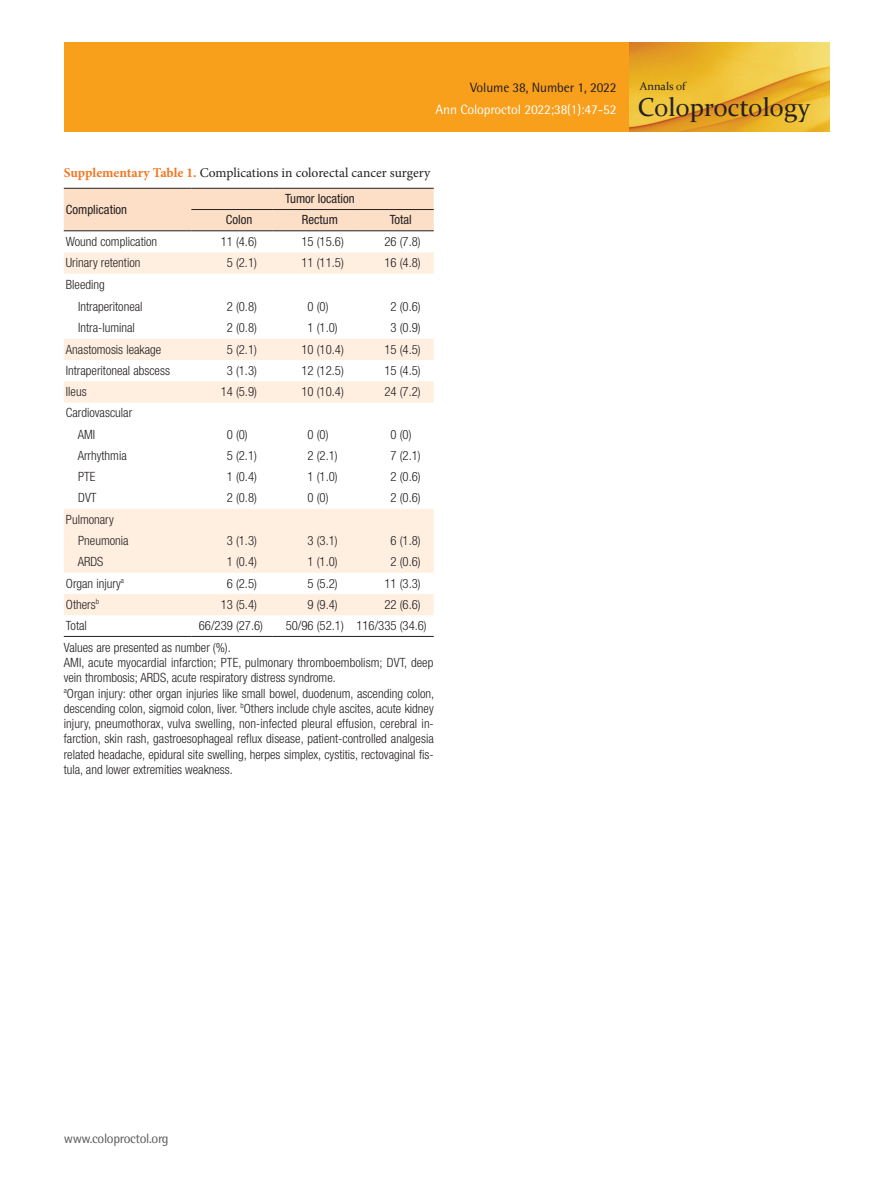
<style>
.page{position:relative;width:893px;height:1191px;background:#fff}
.page>*{position:absolute;margin:0;border:0;box-sizing:border-box;transform-origin:0 0}
.t1{font:25.95px "Constantia";color:#231f20}
.표그림설명{font:13.5px "Minion Pro";color:#231f20}
.t2{font:13.5px "Rotis Semi Sans Std";letter-spacing:-.01em;color:#fff}
.t3{font:13.5px "Rotis Semi Sans Std";letter-spacing:-.01em;color:#231f20}
.t4{font:13.5px "Rotis Semi Sans Std";letter-spacing:-.025em;color:#57585a}
.표본문{font:300 condensed 12.75px/15.3px "Helvetica Neue LT Std";color:#231f20}
.표머리글{font:condensed 12.75px "Helvetica Neue LT Std";color:#231f20}
.t5{font:11.25px "Constantia";color:#231f20}
.s1{font-weight:700;color:#f47721}
</style>
<div class="page">
<div style="left:64px;top:43px;width:565px;height:89px;background:#f89f1c"></div>
<img style="left:629px;top:43px;width:200px;height:89px">
<div style="left:64px;top:189px;width:370px;height:41px;background:#fddfc7"></div>
<svg style="left:64px;top:252px;width:370px;height:363px"></svg>
<hr style="left:64px;top:636px;width:127px;height:1px;background:#231f20">
<hr style="left:191px;top:636px;width:81px;height:1px;background:#231f20">
<hr style="left:272px;top:636px;width:81px;height:1px;background:#231f20">
<hr style="left:353px;top:636px;width:81px;height:1px;background:#231f20">
<hr style="left:191px;top:230px;width:81px;height:1px;background:#231f20">
<hr style="left:272px;top:230px;width:81px;height:1px;background:#231f20">
<hr style="left:353px;top:230px;width:81px;height:1px;background:#231f20">
<hr style="left:191px;top:188px;width:81px;height:1px;background:#231f20">
<hr style="left:272px;top:188px;width:81px;height:1px;background:#231f20">
<hr style="left:353px;top:188px;width:81px;height:1px;background:#231f20">
<hr style="left:191px;top:209px;width:81px;height:1px;background:#231f20">
<hr style="left:272px;top:209px;width:81px;height:1px;background:#231f20">
<hr style="left:353px;top:209px;width:81px;height:1px;background:#231f20">
<hr style="left:64px;top:188px;width:127px;height:1px;background:#231f20">
<hr style="left:64px;top:230px;width:127px;height:1px;background:#231f20">
<p class="t3" style="left:470px;top:80px;width:148px">Volume 38, Number 1, 2022</p>
<p class="t2" style="left:436px;top:102px;width:182px">Ann Coloproctol 2022;38(1):47-52</p>
<p class="표그림설명" style="left:64px;top:164px;width:368px"><span class="s1">Supplementary Table 1.</span> Complications in colorectal cancer surgery</p>
<p class="표머리글" style="left:66px;top:202px;width:63px">Complication</p>
<p class="표머리글" style="left:285px;top:191px;width:71px">Tumor location</p>
<p class="표머리글" style="left:226px;top:212px;width:28px">Colon</p>
<p class="표머리글" style="left:302px;top:212px;width:38px">Rectum</p>
<p class="표머리글" style="left:390px;top:212px;width:24px">Total</p>
<p class="표본문" style="left:66px;top:234px;width:93px">Wound complication</p>
<p class="표본문" style="left:221px;top:234px;width:38px">11 (4.6)</p>
<p class="표본문" style="left:301px;top:234px;width:44px">15 (15.6)</p>
<p class="표본문" style="left:384px;top:234px;width:38px">26 (7.8)</p>
<p class="표본문" style="left:66px;top:255px;width:76px">Urinary retention</p>
<p class="표본문" style="left:227px;top:255px;width:32px">5 (2.1)</p>
<p class="표본문" style="left:301px;top:255px;width:44px">11 (11.5)</p>
<p class="표본문" style="left:384px;top:255px;width:38px">16 (4.8)</p>
<p class="표본문" style="left:66px;top:276px;width:40px">Bleeding</p>
<p class="표본문" style="left:78px;top:299px;width:66px">Intraperitoneal</p>
<p class="표본문" style="left:227px;top:299px;width:32px">2 (0.8)</p>
<p class="표본문" style="left:308px;top:299px;width:22px">0 (0)</p>
<p class="표본문" style="left:391px;top:299px;width:32px">2 (0.6)</p>
<p class="표본문" style="left:78px;top:320px;width:58px">Intra-luminal</p>
<p class="표본문" style="left:227px;top:320px;width:32px">2 (0.8)</p>
<p class="표본문" style="left:308px;top:320px;width:32px">1 (1.0)</p>
<p class="표본문" style="left:391px;top:320px;width:32px">3 (0.9)</p>
<p class="표본문" style="left:66px;top:341px;width:97px">Anastomosis leakage</p>
<p class="표본문" style="left:227px;top:341px;width:32px">5 (2.1)</p>
<p class="표본문" style="left:301px;top:341px;width:44px">10 (10.4)</p>
<p class="표본문" style="left:384px;top:341px;width:38px">15 (4.5)</p>
<p class="표본문" style="left:66px;top:362px;width:106px">Intraperitoneal abscess</p>
<p class="표본문" style="left:227px;top:362px;width:32px">3 (1.3)</p>
<p class="표본문" style="left:301px;top:362px;width:44px">12 (12.5)</p>
<p class="표본문" style="left:384px;top:362px;width:38px">15 (4.5)</p>
<p class="표본문" style="left:66px;top:384px;width:22px">Ileus</p>
<p class="표본문" style="left:221px;top:384px;width:38px">14 (5.9)</p>
<p class="표본문" style="left:301px;top:384px;width:44px">10 (10.4)</p>
<p class="표본문" style="left:384px;top:384px;width:38px">24 (7.2)</p>
<p class="표본문" style="left:66px;top:405px;width:68px">Cardiovascular</p>
<p class="표본문" style="left:78px;top:426px;width:19px">AMI</p>
<p class="표본문" style="left:227px;top:426px;width:22px">0 (0)</p>
<p class="표본문" style="left:308px;top:426px;width:22px">0 (0)</p>
<p class="표본문" style="left:391px;top:426px;width:22px">0 (0)</p>
<p class="표본문" style="left:78px;top:447px;width:51px">Arrhythmia</p>
<p class="표본문" style="left:227px;top:447px;width:32px">5 (2.1)</p>
<p class="표본문" style="left:308px;top:447px;width:32px">2 (2.1)</p>
<p class="표본문" style="left:391px;top:447px;width:32px">7 (2.1)</p>
<p class="표본문" style="left:78px;top:469px;width:19px">PTE</p>
<p class="표본문" style="left:227px;top:469px;width:32px">1 (0.4)</p>
<p class="표본문" style="left:308px;top:469px;width:32px">1 (1.0)</p>
<p class="표본문" style="left:391px;top:469px;width:32px">2 (0.6)</p>
<p class="표본문" style="left:78px;top:490px;width:20px">DVT</p>
<p class="표본문" style="left:227px;top:490px;width:32px">2 (0.8)</p>
<p class="표본문" style="left:308px;top:490px;width:22px">0 (0)</p>
<p class="표본문" style="left:391px;top:490px;width:32px">2 (0.6)</p>
<p class="표본문" style="left:66px;top:511px;width:49px">Pulmonary</p>
<p class="표본문" style="left:78px;top:533px;width:52px">Pneumonia</p>
<p class="표본문" style="left:227px;top:533px;width:32px">3 (1.3)</p>
<p class="표본문" style="left:308px;top:533px;width:32px">3 (3.1)</p>
<p class="표본문" style="left:391px;top:533px;width:32px">6 (1.8)</p>
<p class="표본문" style="left:78px;top:554px;width:27px">ARDS</p>
<p class="표본문" style="left:227px;top:554px;width:32px">1 (0.4)</p>
<p class="표본문" style="left:308px;top:554px;width:32px">1 (1.0)</p>
<p class="표본문" style="left:391px;top:554px;width:32px">2 (0.6)</p>
<p class="표본문" style="left:66px;top:575px;width:60px">Organ injury<sup>a</sup></p>
<p class="표본문" style="left:227px;top:575px;width:32px">6 (2.5)</p>
<p class="표본문" style="left:308px;top:575px;width:32px">5 (5.2)</p>
<p class="표본문" style="left:384px;top:575px;width:38px">11 (3.3)</p>
<p class="표본문" style="left:66px;top:596px;width:35px">Others<sup>b</sup></p>
<p class="표본문" style="left:221px;top:596px;width:38px">13 (5.4)</p>
<p class="표본문" style="left:308px;top:596px;width:32px">9 (9.4)</p>
<p class="표본문" style="left:384px;top:596px;width:38px">22 (6.6)</p>
<p class="표본문" style="left:66px;top:618px;width:22px">Total</p>
<p class="표본문" style="left:199px;top:618px;width:66px">66/239 (27.6)</p>
<p class="표본문" style="left:286px;top:618px;width:60px">50/96 (52.1)</p>
<p class="표본문" style="left:356px;top:618px;width:72px">116/335 (34.6)</p>
<p class="표본문" style="left:64px;top:639px;width:169px">Values are presented as number (%).</p>
<p class="표본문" style="left:64px;top:654px;width:371px">AMI, acute myocardial infarction; PTE, pulmonary thromboembolism; DVT, deep vein thrombosis; ARDS, acute respiratory distress syndrome.</p>
<p class="표본문" style="left:64px;top:685px;width:372px;text-align:justify"><sup>a</sup>Organ injury: other organ injuries like small bowel, duodenum, ascending colon, descending colon, sigmoid colon, liver. <sup>b</sup>Others include chyle ascites, acute kidney injury, pneumothorax, vulva swelling, non-infected pleural effusion, cerebral in&shy;farction, skin rash, gastroesophageal reflux disease, patient-controlled analgesia related headache, epidural site swelling, herpes simplex, cystitis, rectovaginal fis&shy;tula, and lower extremities weakness.</p>
<p class="t5" style="left:640px;top:79px;width:47px">Annals of</p>
<p class="t1" style="left:638px;top:90px;width:174px">Coloproctology</p>
<p class="t4" style="left:64px;top:1130px;width:106px">www.coloproctol.org</p>
</div>
